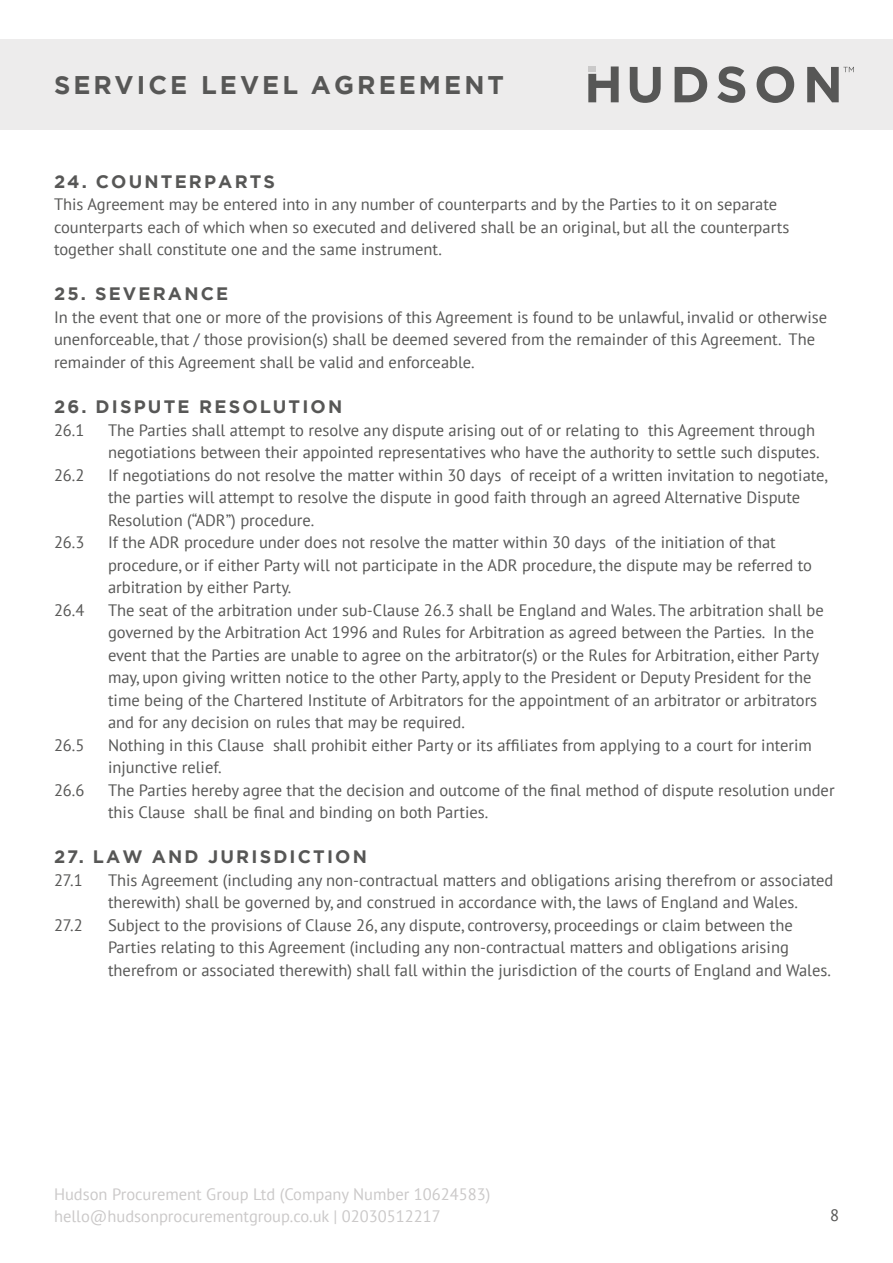
<style>
.page{position:relative;width:893px;height:1263px;background:#fff}
.page>*{position:absolute;margin:0;border:0;box-sizing:border-box;transform-origin:0 0}
.t1{font:700 25.5px "Gotham";letter-spacing:.12em;color:#575756}
.t2{font:700 18px "Gotham";letter-spacing:.12em;color:#575756}
.t3{font:16.5px/22.5px "PT Sans";color:#575756}
.t4{font:16.5px/22.5px "PT Sans";color:#cbc9c9}
</style>
<div class="page">
<div style="left:0;top:39px;width:893px;height:90px;background:#edecec"></div>
<svg style="left:630px;top:67px;width:31px;height:36px"></svg>
<svg style="left:675px;top:67px;width:32px;height:35px"></svg>
<svg style="left:717px;top:66px;width:28px;height:37px"></svg>
<svg style="left:757px;top:66px;width:37px;height:37px"></svg>
<svg style="left:588px;top:66px;width:31px;height:36px"></svg>
<svg style="left:807px;top:67px;width:47px;height:35px"></svg>
<h1 class="t1" style="left:54px;top:68px;width:452px">SERVICE LEVEL AGREEMENT</h1>
<p class="t2" style="left:54px;top:170px;width:222px">24. COUNTERPARTS</p>
<p class="t3" style="left:54px;top:193px;width:737px">This Agreement may be entered into in any number of counterparts and by the Parties to it on separate counterparts each of which when so executed and delivered shall be an original, but all the counterparts together shall constitute one and the same instrument.</p>
<p class="t2" style="left:54px;top:282px;width:176px">25. SEVERANCE</p>
<p class="t3" style="left:54px;top:306px;width:775px">In the event that one or more of the provisions of this Agreement is found to be unlawful, invalid or otherwise unenforceable, that / those provision(s) shall be deemed severed from the remainder of this Agreement. The remainder of this Agreement shall be valid and enforceable.</p>
<p class="t2" style="left:54px;top:395px;width:290px">26. DISPUTE RESOLUTION</p>
<p class="t3" style="left:54px;top:418px;width:32px">26.1</p>
<p class="t3" style="left:108px;top:418px;width:713px">The Parties shall attempt to resolve any dispute arising out of or relating to this Agreement through negotiations between their appointed representatives who have the authority to settle such disputes.</p>
<p class="t3" style="left:54px;top:463px;width:32px">26.2</p>
<p class="t3" style="left:108px;top:463px;width:721px">If negotiations do not resolve the matter within 30 days of receipt of a written invitation to negotiate, the parties will attempt to resolve the dispute in good faith through an agreed Alternative Dispute<br>Resolution (“ADR”) procedure.</p>
<p class="t3" style="left:54px;top:531px;width:32px">26.3</p>
<p class="t3" style="left:108px;top:531px;width:705px">If the ADR procedure under does not resolve the matter within 30 days of the initiation of that procedure, or if either Party will not participate in the ADR procedure, the dispute may be referred to arbitration by either Party.</p>
<p class="t3" style="left:54px;top:598px;width:32px">26.4</p>
<p class="t3" style="left:108px;top:598px;width:717px">The seat of the arbitration under sub-Clause 26.3 shall be England and Wales. The arbitration shall be governed by the Arbitration Act 1996 and Rules for Arbitration as agreed between the Parties. In the event that the Parties are unable to agree on the arbitrator(s) or the Rules for Arbitration, either Party may, upon giving written notice to the other Party, apply to the President or Deputy President for the time being of the Chartered Institute of Arbitrators for the appointment of an arbitrator or arbitrators and for any decision on rules that may be required.</p>
<p class="t3" style="left:54px;top:733px;width:32px">26.5</p>
<p class="t3" style="left:108px;top:733px;width:705px">Nothing in this Clause shall prohibit either Party or its affiliates from applying to a court for interim injunctive relief.</p>
<p class="t3" style="left:54px;top:778px;width:32px">26.6</p>
<p class="t3" style="left:108px;top:778px;width:728px">The Parties hereby agree that the decision and outcome of the final method of dispute resolution under this Clause shall be final and binding on both Parties.</p>
<p class="t2" style="left:54px;top:845px;width:314px">27. LAW AND JURISDICTION</p>
<p class="t3" style="left:54px;top:868px;width:30px">27.1</p>
<p class="t3" style="left:108px;top:868px;width:727px">This Agreement (including any non-contractual matters and obligations arising therefrom or associated therewith) shall be governed by, and construed in accordance with, the laws of England and Wales.</p>
<p class="t3" style="left:54px;top:913px;width:30px">27.2</p>
<p class="t3" style="left:108px;top:913px;width:724px">Subject to the provisions of Clause 26, any dispute, controversy, proceedings or claim between the<br>Parties relating to this Agreement (including any non-contractual matters and obligations arising therefrom or associated therewith) shall fall within the jurisdiction of the courts of England and Wales.</p>
<p class="t4" style="left:54px;top:1182px;width:438px">Hudson Procurement Group Ltd (Company Number 10624583) hello@hudsonprocurementgroup.co.uk | 02030512217</p>
<p class="t3" style="left:830px;top:1204px;width:10px">8</p>
</div>
